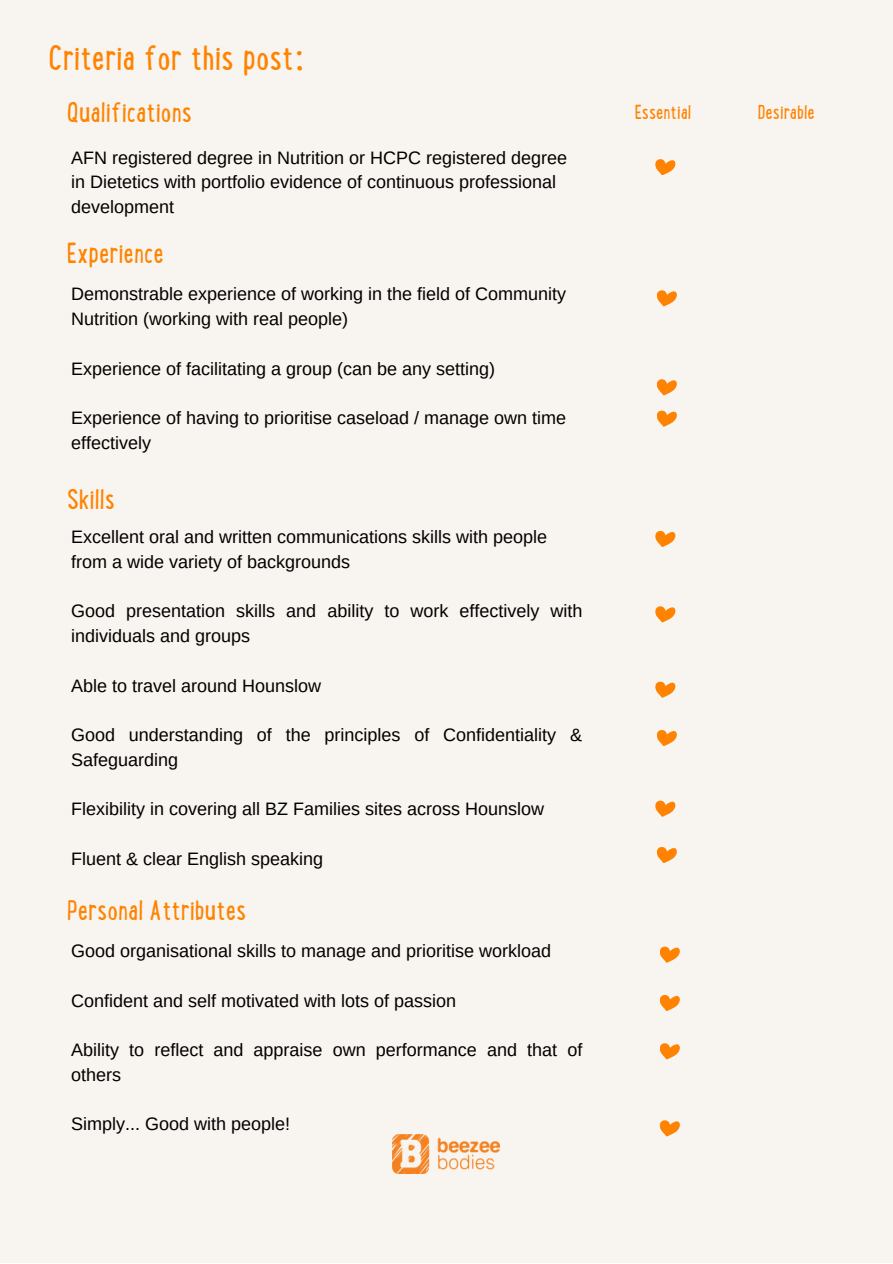
<style>
.page{position:relative;width:893px;height:1264px;background:#fff}
.page>*{position:absolute;margin:0;border:0;box-sizing:border-box;transform-origin:0 0}
.t1{font:37.5px "Lunch Box";color:#ff8300}
.t2{font:30px "Lunch Box";color:#ff8300}
.t3{font:21px "Lunch Box";color:#ff8300}
.t4{font:18px/24.8px "Arimo";color:#000}
</style>
<div class="page">
<div style="left:0;top:0;width:892px;height:1262px;background:#f8f4ef"></div>
<img style="left:393px;top:1134px;width:106px;height:39px">
<svg style="left:655px;top:530px;width:20px;height:17px"></svg>
<svg style="left:655px;top:606px;width:20px;height:16px"></svg>
<svg style="left:655px;top:681px;width:20px;height:16px"></svg>
<svg style="left:660px;top:946px;width:20px;height:16px"></svg>
<svg style="left:657px;top:730px;width:20px;height:16px"></svg>
<svg style="left:657px;top:290px;width:20px;height:16px"></svg>
<svg style="left:657px;top:379px;width:20px;height:16px"></svg>
<svg style="left:657px;top:410px;width:20px;height:16px"></svg>
<svg style="left:655px;top:159px;width:20px;height:16px"></svg>
<svg style="left:657px;top:847px;width:20px;height:16px"></svg>
<svg style="left:660px;top:995px;width:20px;height:15px"></svg>
<svg style="left:660px;top:1043px;width:20px;height:16px"></svg>
<svg style="left:660px;top:1120px;width:20px;height:16px"></svg>
<svg style="left:655px;top:800px;width:20px;height:16px"></svg>
<h1 class="t1" style="left:49px;top:43px;width:258px">Criteria for this post:</h1>
<h2 class="t2" style="left:67px;top:101px;width:127px">Qualifications</h2>
<p class="t3" style="left:634px;top:104px;width:58px">Essential</p>
<p class="t3" style="left:757px;top:104px;width:58px">Desirable</p>
<p class="t4" style="left:71px;top:145px;width:497px">AFN registered degree in Nutrition or HCPC registered degree in Dietetics with portfolio evidence of continuous professional development</p>
<h2 class="t2" style="left:67px;top:242px;width:99px">Experience</h2>
<p class="t4" style="left:71px;top:282px;width:496px">Demonstrable experience of working in the field of Community<br>Nutrition (working with real people)</p>
<p class="t4" style="left:71px;top:356px;width:425px">Experience of facilitating a group (can be any setting)</p>
<p class="t4" style="left:71px;top:405px;width:496px">Experience of having to prioritise caseload / manage own time effectively</p>
<h2 class="t2" style="left:67px;top:488px;width:50px">Skills</h2>
<p class="t4" style="left:71px;top:524px;width:477px">Excellent oral and written communications skills with people from a wide variety of backgrounds</p>
<p class="t4" style="left:71px;top:598px;width:513px">Good presentation skills and ability to work effectively with individuals and groups</p>
<p class="t4" style="left:71px;top:673px;width:251px">Able to travel around Hounslow</p>
<p class="t4" style="left:71px;top:722px;width:512px">Good understanding of the principles of Confidentiality &amp;<br>Safeguarding</p>
<p class="t4" style="left:71px;top:796px;width:474px">Flexibility in covering all BZ Families sites across Hounslow</p>
<p class="t4" style="left:71px;top:846px;width:253px">Fluent &amp; clear English speaking</p>
<h2 class="t2" style="left:67px;top:899px;width:181px">Personal Attributes</h2>
<p class="t4" style="left:71px;top:938px;width:481px">Good organisational skills to manage and prioritise workload</p>
<p class="t4" style="left:71px;top:988px;width:386px">Confident and self motivated with lots of passion</p>
<p class="t4" style="left:71px;top:1037px;width:512px">Ability to reflect and appraise own performance and that of others</p>
<p class="t4" style="left:71px;top:1111px;width:220px">Simply... Good with people!</p>
</div>
